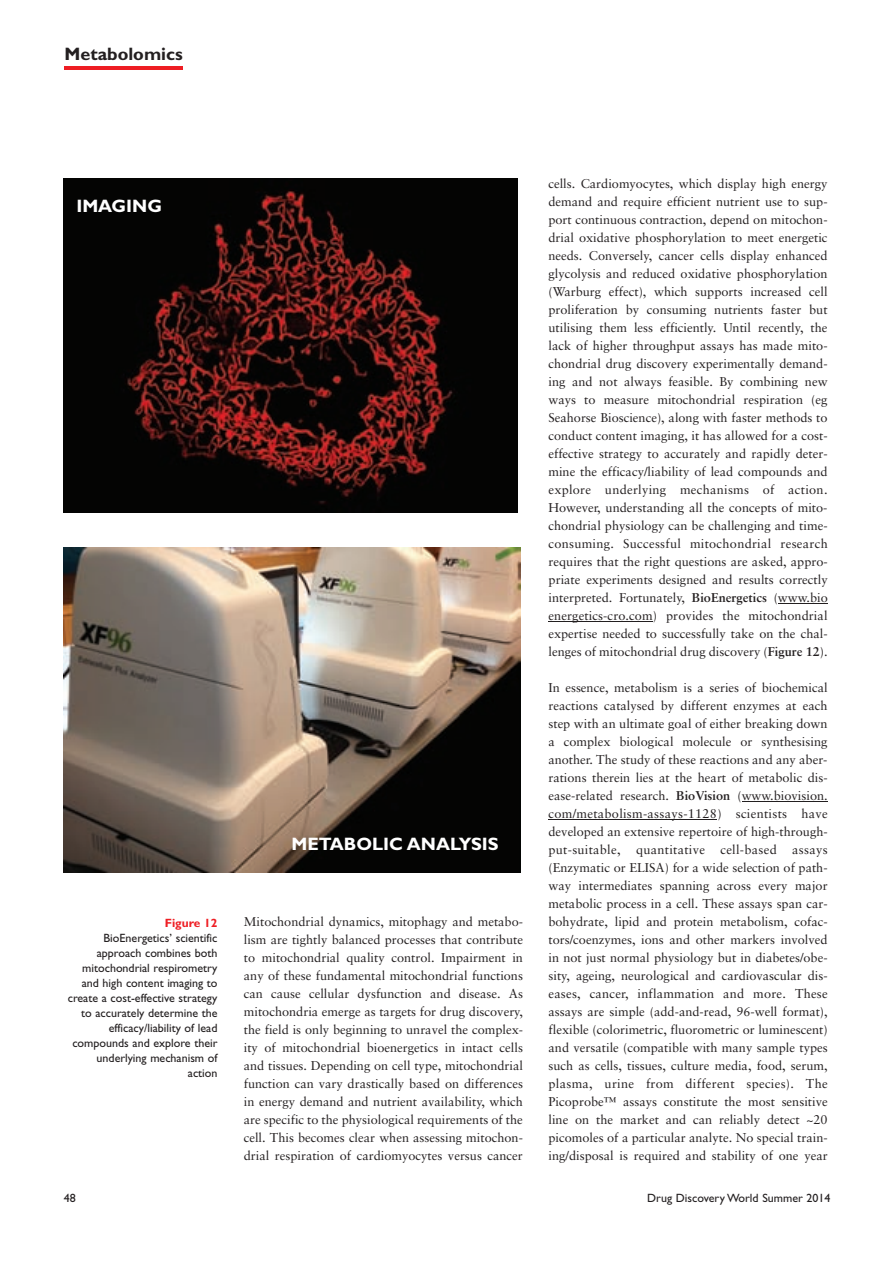
<style>
.page{position:relative;width:893px;height:1263px;background:#fff}
.page>*{position:absolute;margin:0;border:0;box-sizing:border-box;transform-origin:0 0}
.t1{font:700 18px "Gill Sans";color:#fff}
.t2{font:700 18px "Gill Sans";color:#231f20}
.t3{font:12.75px/18px "Sabon";color:#231f20;text-align:justify}
.t4{font:12px/15px "Gill Sans";color:#231f20;text-align:right}
.t5{font:700 12px "Gill Sans";color:#ee1d23}
.s1{font-weight:700}
</style>
<div class="page">
<hr style="left:778px;top:603px;width:50px;height:1px;background:#231f20">
<hr style="left:549px;top:621px;width:104px;height:1px;background:#231f20">
<hr style="left:742px;top:801px;width:86px;height:1px;background:#231f20">
<hr style="left:549px;top:819px;width:168px;height:1px;background:#231f20">
<hr style="left:65px;top:67px;width:118px;height:3px;background:#ee1d23">
<img style="left:64px;top:179px;width:453px;height:333px">
<img style="left:63px;top:548px;width:457px;height:325px">
<h1 class="t2" style="left:65px;top:47px;width:120px">Metabolomics</h1>
<h1 class="t1" style="left:76px;top:199px;width:87px">IMAGING</h1>
<p class="t5" style="left:165px;top:918px;width:54px">Figure 12</p>
<p class="t4" style="left:68px;top:931px;width:151px">BioEnergetics’ scientific approach combines both mitochondrial respirometry and high content imaging to create a cost-effective strategy to accurately determine the efficacy/liability of lead compounds and explore their underlying mechanism of action</p>
<h1 class="t1" style="left:292px;top:837px;width:209px">METABOLIC ANALYSIS</h1>
<p class="t3" style="left:244px;top:914px;width:281px">Mitochondrial dynamics, mitophagy and metabo&shy;lism are tightly balanced processes that contribute to mitochondrial quality control. Impairment in any of these fundamental mitochondrial functions can cause cellular dysfunction and disease. As mitochondria emerge as targets for drug discovery, the field is only beginning to unravel the complex&shy;ity of mitochondrial bioenergetics in intact cells and tissues. Depending on cell type, mitochondrial function can vary drastically based on differences in energy demand and nutrient availability, which are specific to the physiological requirements of the cell. This becomes clear when assessing mitochon&shy;drial respiration of cardiomyocytes versus cancer</p>
<p class="t3" style="left:548px;top:176px;width:281px">cells. Cardiomyocytes, which display high energy demand and require efficient nutrient use to sup&shy;port continuous contraction, depend on mitochon&shy;drial oxidative phosphorylation to meet energetic needs. Conversely, cancer cells display enhanced glycolysis and reduced oxidative phosphorylation (Warburg effect), which supports increased cell proliferation by consuming nutrients faster but utilising them less efficiently. Until recently, the lack of higher throughput assays has made mito&shy;chondrial drug discovery experimentally demand&shy;ing and not always feasible. By combining new ways to measure mitochondrial respiration (eg Seahorse Bioscience), along with faster methods to conduct content imaging, it has allowed for a cost&shy;effective strategy to accurately and rapidly deter&shy;mine the efficacy/liability of lead compounds and explore underlying mechanisms of action.<br>However, understanding all the concepts of mito&shy;chondrial physiology can be challenging and time&shy;consuming. Successful mitochondrial research requires that the right questions are asked, appro&shy;priate experiments designed and results correctly interpreted. Fortunately, <span class="s1">BioEnergetics</span> (www.bio energetics-cro.com) provides the mitochondrial expertise needed to successfully take on the chal&shy;lenges of mitochondrial drug discovery (<span class="s1">Figure 12</span>).</p>
<p class="t3" style="left:548px;top:680px;width:281px">In essence, metabolism is a series of biochemical reactions catalysed by different enzymes at each step with an ultimate goal of either breaking down a complex biological molecule or synthesising another. The study of these reactions and any aber&shy;rations therein lies at the heart of metabolic dis&shy;ease-related research. <span class="s1">BioVision</span> (www.biovision. com/metabolism-assays-1128) scientists have developed an extensive repertoire of high-through&shy;put-suitable, quantitative cell-based assays (Enzymatic or ELISA) for a wide selection of path&shy;way intermediates spanning across every major metabolic process in a cell. These assays span car&shy;bohydrate, lipid and protein metabolism, cofac&shy;tors/coenzymes, ions and other markers involved in not just normal physiology but in diabetes/obe&shy;sity, ageing, neurological and cardiovascular dis&shy;eases, cancer, inflammation and more. These assays are simple (add-and-read, 96-well format), flexible (colorimetric, fluorometric or luminescent) and versatile (compatible with many sample types such as cells, tissues, culture media, food, serum, plasma, urine from different species). The Picoprobe™ assays constitute the most sensitive line on the market and can reliably detect ~20 picomoles of a particular analyte. No special train&shy;ing/disposal is required and stability of one year</p>
<p class="t4" style="left:64px;top:1191px;width:13px">48</p>
<p class="t4" style="left:647px;top:1191px;width:185px">Drug Discovery World Summer 2014</p>
</div>
